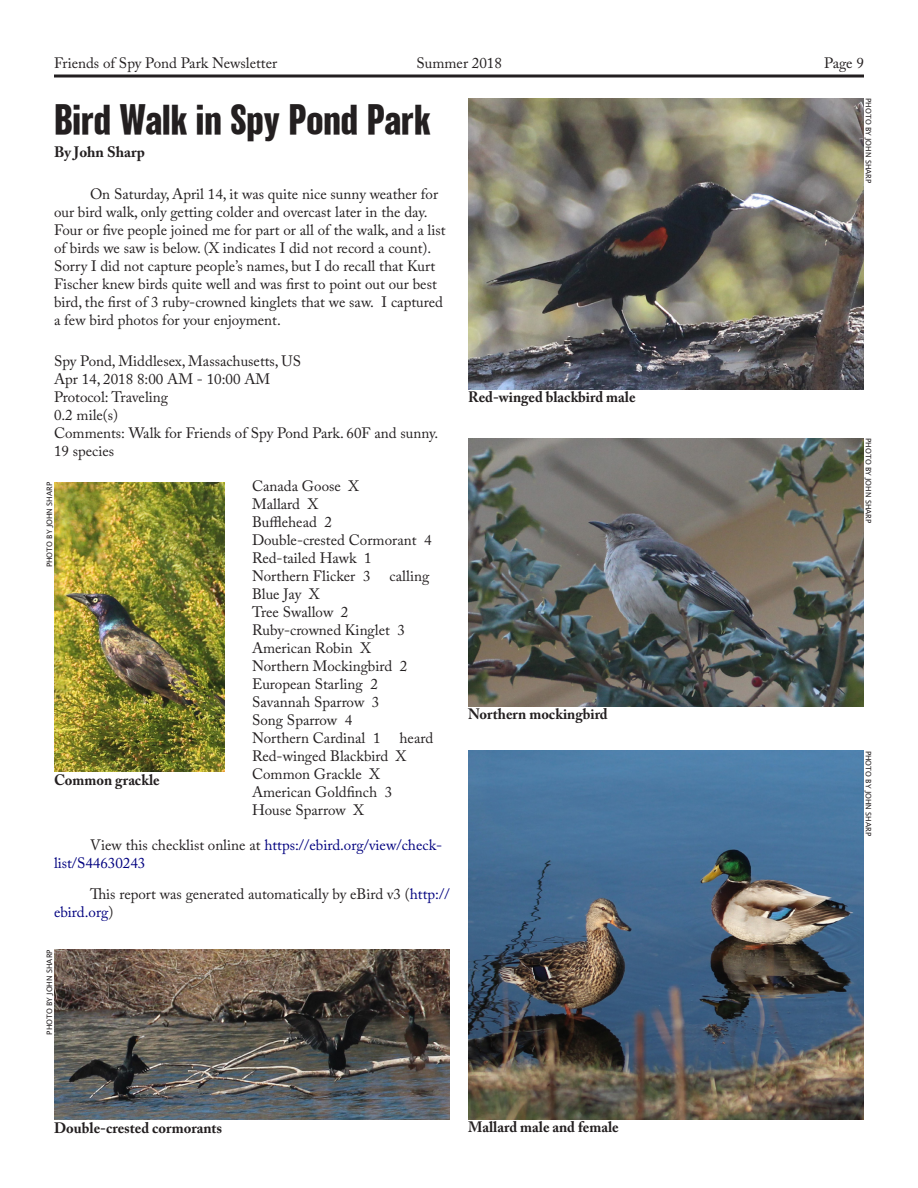
<style>
.page{position:relative;width:918px;height:1188px;background:#fff}
.page>*{position:absolute;margin:0;border:0;box-sizing:border-box;transform-origin:0 0}
.Headline{font:700 39px "Balboa";color:#231f20}
.Body_text{font:15px/18px "Adobe Caslon Pro";color:#231f20}
.body_no_indent{font:15px/18px "Adobe Caslon Pro";color:#231f20}
.byline{font:700 15px "Adobe Caslon Pro";color:#231f20}
.Body_text-2{font:15px/18px "Adobe Caslon Pro";color:#00007f}
.photo_credit{font:7.5px "Lucida Sans";color:#231f20}
.s1{color:#231f20}
.s2{color:#00007f}
</style>
<div class="page">
<hr style="left:54px;top:75px;width:810px;height:3px;background:#231f20">
<img style="left:54px;top:950px;width:396px;height:170px">
<img style="left:468px;top:98px;width:396px;height:292px">
<img style="left:468px;top:751px;width:396px;height:369px">
<img style="left:54px;top:482px;width:171px;height:289px">
<img style="left:468px;top:438px;width:396px;height:268px">
<p class="Body_text" style="left:54px;top:54px;width:225px">Friends of Spy Pond Park Newsletter</p>
<p class="Body_text" style="left:416px;top:54px;width:87px">Summer 2018</p>
<p class="Body_text" style="left:824px;top:54px;width:41px">Page 9</p>
<p class="Headline" style="left:54px;top:98px;width:378px">Bird Walk in Spy Pond Park</p>
<p class="byline" style="left:54px;top:143px;width:92px">By John Sharp</p>
<p class="Body_text" style="left:54px;top:185px;width:393px;text-indent:36px">On Saturday, April 14, it was quite nice sunny weather for our bird walk, only getting colder and overcast later in the day.<br>Four or five people joined me for part or all of the walk, and a list of birds we saw is below. (X indicates I did not record a count).<br>Sorry I did not capture people’s names, but I do recall that Kurt Fischer knew birds quite well and was first to point out our best bird, the first of 3 ruby-crowned kinglets that we saw. I captured a few bird photos for your enjoyment.</p>
<p class="body_no_indent" style="left:54px;top:352px;width:386px">Spy Pond, Middlesex, Massachusetts, US<br>Apr 14, 2018 8:00 AM - 10:00 AM<br>Protocol: Traveling<br>0.2 mile(s)<br>Comments: Walk for Friends of Spy Pond Park. 60F and sunny.<br>19 species</p>
<p class="photo_credit" style="left:873px;top:98px;width:86px;rotate:90deg">PHOTO BY JOHN SHARP</p>
<p class="byline" style="left:468px;top:388px;width:169px">Red-winged blackbird male</p>
<p class="photo_credit" style="left:873px;top:438px;width:86px;rotate:90deg">PHOTO BY JOHN SHARP</p>
<p class="body_no_indent" style="left:252px;top:477px;width:181px">Canada Goose X<br>Mallard X<br>Bufflehead 2<br>Double-crested Cormorant 4<br>Red-tailed Hawk 1<br>Northern Flicker 3</p>
<p class="photo_credit" style="left:45px;top:567px;width:86px;rotate:-90deg">PHOTO BY JOHN SHARP</p>
<p class="body_no_indent" style="left:390px;top:567px;width:41px">calling</p>
<p class="body_no_indent" style="left:252px;top:585px;width:157px">Blue Jay X<br>Tree Swallow 2<br>Ruby-crowned Kinglet 3<br>American Robin X<br>Northern Mockingbird 2<br>European Starling 2<br>Savannah Sparrow 3<br>Song Sparrow 4<br>Northern Cardinal 1</p>
<p class="byline" style="left:468px;top:705px;width:141px">Northern mockingbird</p>
<p class="body_no_indent" style="left:252px;top:729px;width:183px;text-indent:148px">heard<br>Red-winged Blackbird X<br>Common Grackle X<br>American Goldfinch 3<br>House Sparrow X</p>
<p class="Body_text-2" style="left:54px;top:836px;width:390px;text-indent:36px"><span class="s1">View this checklist online at</span> https://ebird.org/view/check&shy;list/S44630243</p>
<p class="Body_text" style="left:54px;top:885px;width:397px;text-indent:36px">This report was generated automatically by eBird v3 (<span class="s2">http:// ebird.org</span>)</p>
<p class="photo_credit" style="left:873px;top:751px;width:86px;rotate:90deg">PHOTO BY JOHN SHARP</p>
<p class="byline" style="left:54px;top:771px;width:107px">Common grackle</p>
<p class="photo_credit" style="left:45px;top:1035px;width:86px;rotate:-90deg">PHOTO BY JOHN SHARP</p>
<p class="byline" style="left:54px;top:1119px;width:170px">Double-crested cormorants</p>
<p class="byline" style="left:468px;top:1118px;width:152px">Mallard male and female</p>
</div>
